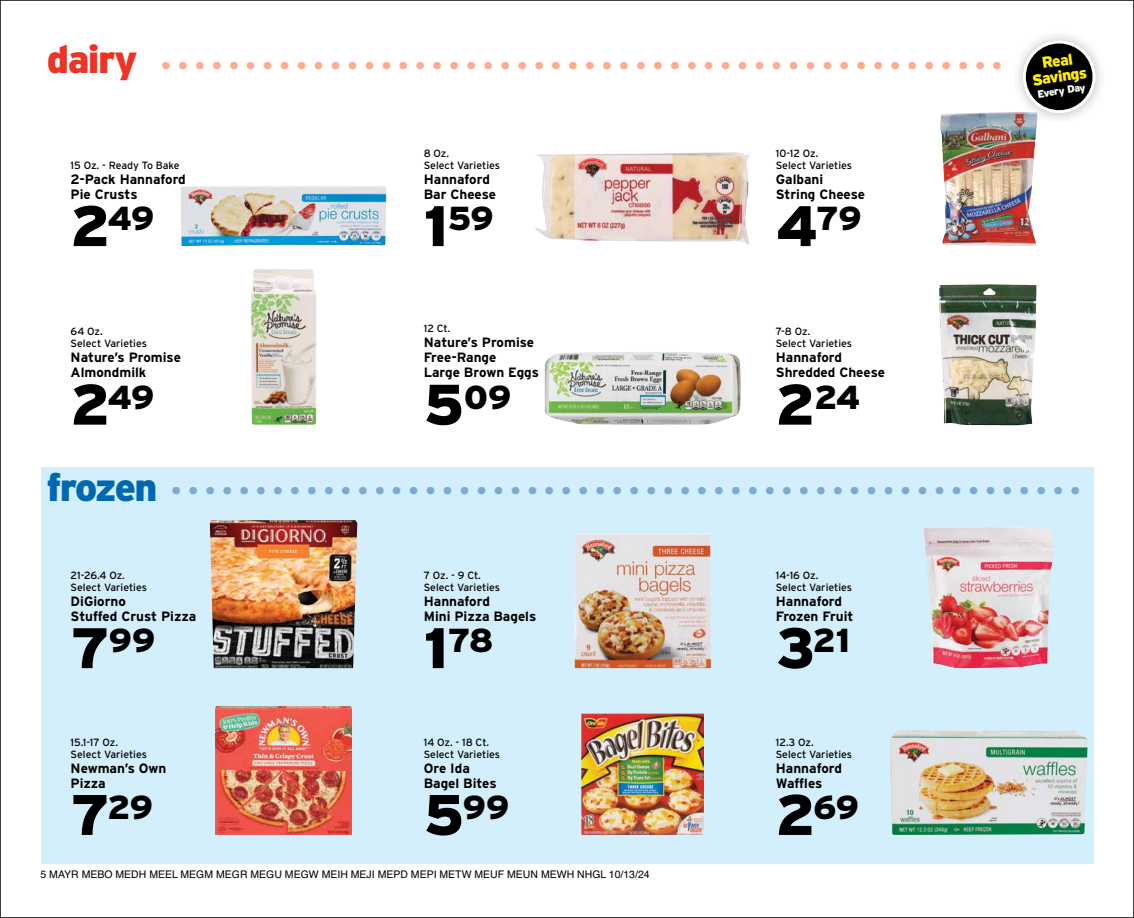
<style>
.page{position:relative;width:1134px;height:918px;background:#fff}
.page>*{position:absolute;margin:0;border:0;box-sizing:border-box;transform-origin:0 0}
.t1{font:900 33.3px "Interstate";letter-spacing:-.025em;color:#000}
.t2{font:900 33px "Interstate";color:#7da9d9}
.t3{font:900 33px "Interstate";color:#f9ae91}
.t4{font:900 15.6px/15.6px "Interstate";color:#fe0;text-align:center}
.t5{font:700 13.5px/15px "Interstate";color:#000}
.t6{font:10.5px/12px "Interstate";color:#000}
.t7{font:10.5px "Helvetica";color:#000}
.t8{font:900 10.5px "Interstate";color:#fff}
.s1{font-size:39px;color:#ee3224}
.s2{font-size:57px}
.s3{font-size:39px;color:#0067b1}
</style>
<div class="page">
<img style="left:0;top:0;width:1134px;height:918px">
<h2 class="t3" style="left:47px;top:39px;width:957px"><span class="s1">dairy</span> ..................................................</h2>
<p class="t6" style="left:71px;top:159px;width:111px">15 Oz. - Ready To Bake</p>
<p class="t5" style="left:71px;top:171px;width:117px">2-Pack Hannaford<br>Pie Crusts</p>
<p class="t6" style="left:424px;top:147px;width:78px">8 Oz.<br>Select Varieties</p>
<p class="t5" style="left:424px;top:171px;width:74px">Hannaford<br>Bar Cheese</p>
<p class="t6" style="left:776px;top:147px;width:78px">10-12 Oz.<br>Select Varieties</p>
<p class="t5" style="left:776px;top:171px;width:91px">Galbani<br>String Cheese</p>
<h1 class="t1" style="left:71px;top:199px;width:85px"><span class="s2">2</span>49</h1>
<h1 class="t1" style="left:424px;top:199px;width:71px"><span class="s2">1</span>59</h1>
<h1 class="t1" style="left:776px;top:199px;width:87px"><span class="s2">4</span>79</h1>
<p class="t4" style="left:1029px;top:57px;width:57px;rotate:-8deg">Real<br>Savings</p>
<p class="t8" style="left:1037px;top:88px;width:50px;rotate:-8deg">Every Day</p>
<p class="t6" style="left:71px;top:325px;width:78px">64 Oz.<br>Select Varieties</p>
<p class="t5" style="left:71px;top:350px;width:112px">Nature’s Promise<br>Almondmilk</p>
<p class="t6" style="left:424px;top:322px;width:28px">12 Ct.</p>
<p class="t5" style="left:424px;top:335px;width:117px">Nature’s Promise<br>Free-Range<br>Large Brown Eggs</p>
<p class="t6" style="left:776px;top:325px;width:78px">7-8 Oz.<br>Select Varieties</p>
<p class="t5" style="left:776px;top:350px;width:111px">Hannaford<br>Shredded Cheese</p>
<h1 class="t1" style="left:71px;top:378px;width:85px"><span class="s2">2</span>49</h1>
<h1 class="t1" style="left:424px;top:378px;width:89px"><span class="s2">5</span>09</h1>
<h1 class="t1" style="left:776px;top:378px;width:86px"><span class="s2">2</span>24</h1>
<h2 class="t2" style="left:47px;top:464px;width:1035px"><span class="s3">frozen</span> ......................................................</h2>
<p class="t6" style="left:71px;top:569px;width:78px">21-26.4 Oz.<br>Select Varieties</p>
<p class="t5" style="left:71px;top:593px;width:127px">DiGiorno<br>Stuffed Crust Pizza</p>
<p class="t6" style="left:424px;top:569px;width:78px">7 Oz. - 9 Ct.<br>Select Varieties</p>
<p class="t5" style="left:424px;top:593px;width:114px">Hannaford<br>Mini Pizza Bagels</p>
<p class="t6" style="left:776px;top:569px;width:78px">14-16 Oz.<br>Select Varieties</p>
<p class="t5" style="left:776px;top:593px;width:79px">Hannaford<br>Frozen Fruit</p>
<h1 class="t1" style="left:71px;top:621px;width:86px"><span class="s2">7</span>99</h1>
<h1 class="t1" style="left:424px;top:621px;width:71px"><span class="s2">1</span>78</h1>
<h1 class="t1" style="left:776px;top:621px;width:76px"><span class="s2">3</span>21</h1>
<p class="t6" style="left:71px;top:736px;width:78px">15.1-17 Oz.<br>Select Varieties</p>
<p class="t5" style="left:71px;top:760px;width:97px">Newman’s Own<br>Pizza</p>
<p class="t6" style="left:424px;top:736px;width:78px">14 Oz. - 18 Ct.<br>Select Varieties</p>
<p class="t5" style="left:424px;top:760px;width:74px">Ore Ida<br>Bagel Bites</p>
<p class="t6" style="left:776px;top:736px;width:78px">12.3 Oz.<br>Select Varieties</p>
<p class="t5" style="left:776px;top:760px;width:68px">Hannaford<br>Waffles</p>
<h1 class="t1" style="left:71px;top:788px;width:84px"><span class="s2">7</span>29</h1>
<h1 class="t1" style="left:424px;top:788px;width:87px"><span class="s2">5</span>99</h1>
<h1 class="t1" style="left:776px;top:788px;width:85px"><span class="s2">2</span>69</h1>
<p class="t7" style="left:40px;top:868px;width:611px">5 MAYR MEBO MEDH MEEL MEGM MEGR MEGU MEGW MEIH MEJI MEPD MEPI METW MEUF MEUN MEWH NHGL 10/13/24</p>
</div>
